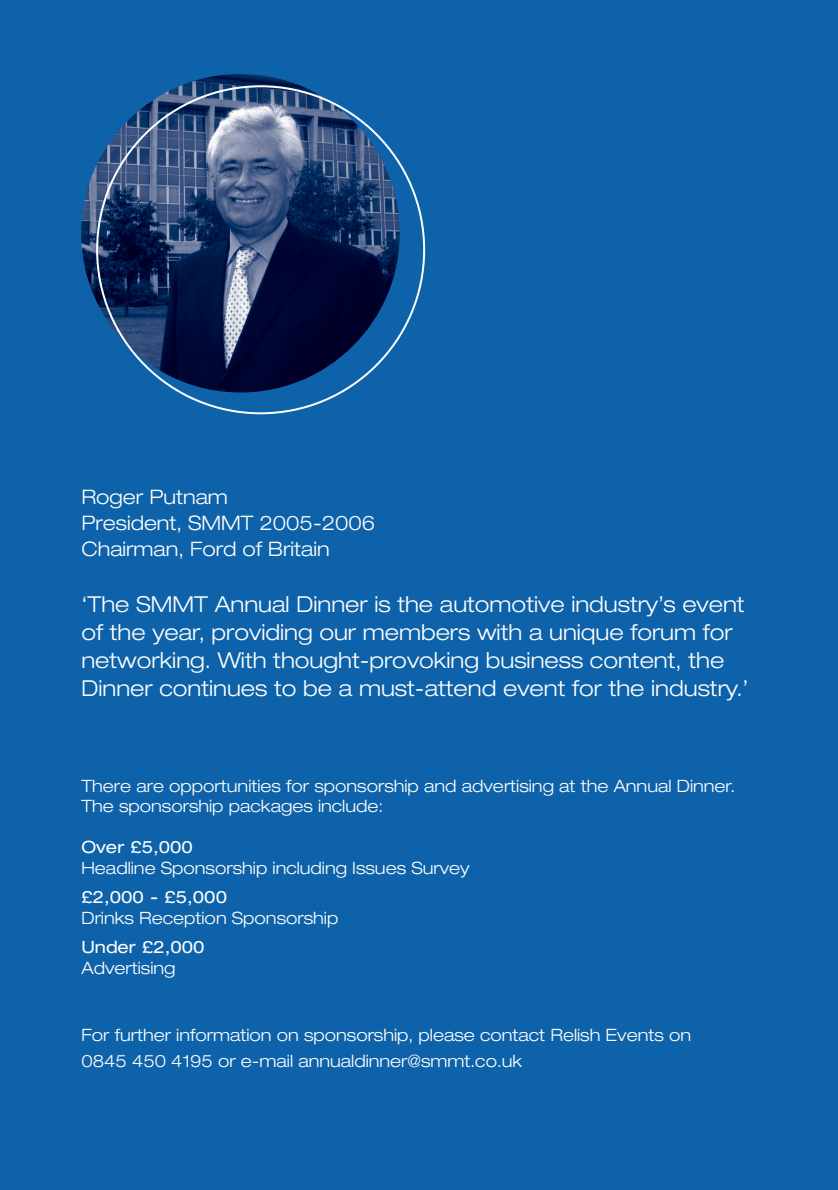
<style>
.page{position:relative;width:838px;height:1190px;background:#0d62a9}
.page>*{position:absolute;margin:0;border:0;box-sizing:border-box;transform-origin:0 0}
.t1{font:300 expanded 22px/28px "Helvetica Neue";color:#fff}
.t2{font:300 expanded 20px/26px "Helvetica Neue";color:#fff}
.t3{font:300 expanded 17px/20.4px "Helvetica Neue";color:#fff}
.t4{font:expanded 17px "Helvetica Neue";color:#fff}
</style>
<div class="page">
<img style="left:81px;top:74px;width:319px;height:318px;border-radius:50%">
<svg style="left:96px;top:85px;width:329px;height:329px"></svg>
<p class="t2" style="left:81px;top:486px;width:295px">Roger Putnam<br>President, SMMT 2005-2006<br>Chairman, Ford of Britain</p>
<p class="t1" style="left:81px;top:592px;width:669px">‘The SMMT Annual Dinner is the automotive industry’s event of the year, providing our members with a unique forum for networking. With thought-provoking business content, the Dinner continues to be a must-attend event for the industry.’</p>
<p class="t3" style="left:81px;top:777px;width:655px">There are opportunities for sponsorship and advertising at the Annual Dinner.<br>The sponsorship packages include:</p>
<p class="t4" style="left:81px;top:841px;width:113px">Over £5,000</p>
<p class="t3" style="left:81px;top:859px;width:390px">Headline Sponsorship including Issues Survey</p>
<p class="t4" style="left:81px;top:891px;width:147px">£2,000 - £5,000</p>
<p class="t3" style="left:81px;top:909px;width:258px">Drinks Reception Sponsorship</p>
<p class="t4" style="left:81px;top:941px;width:125px">Under £2,000</p>
<p class="t3" style="left:81px;top:959px;width:96px">Advertising</p>
<p class="t3" style="left:81px;top:1023px;width:611px;line-height:26px">For further information on sponsorship, please contact Relish Events on<br>0845 450 4195 or e-mail annualdinner@smmt.co.uk</p>
</div>
